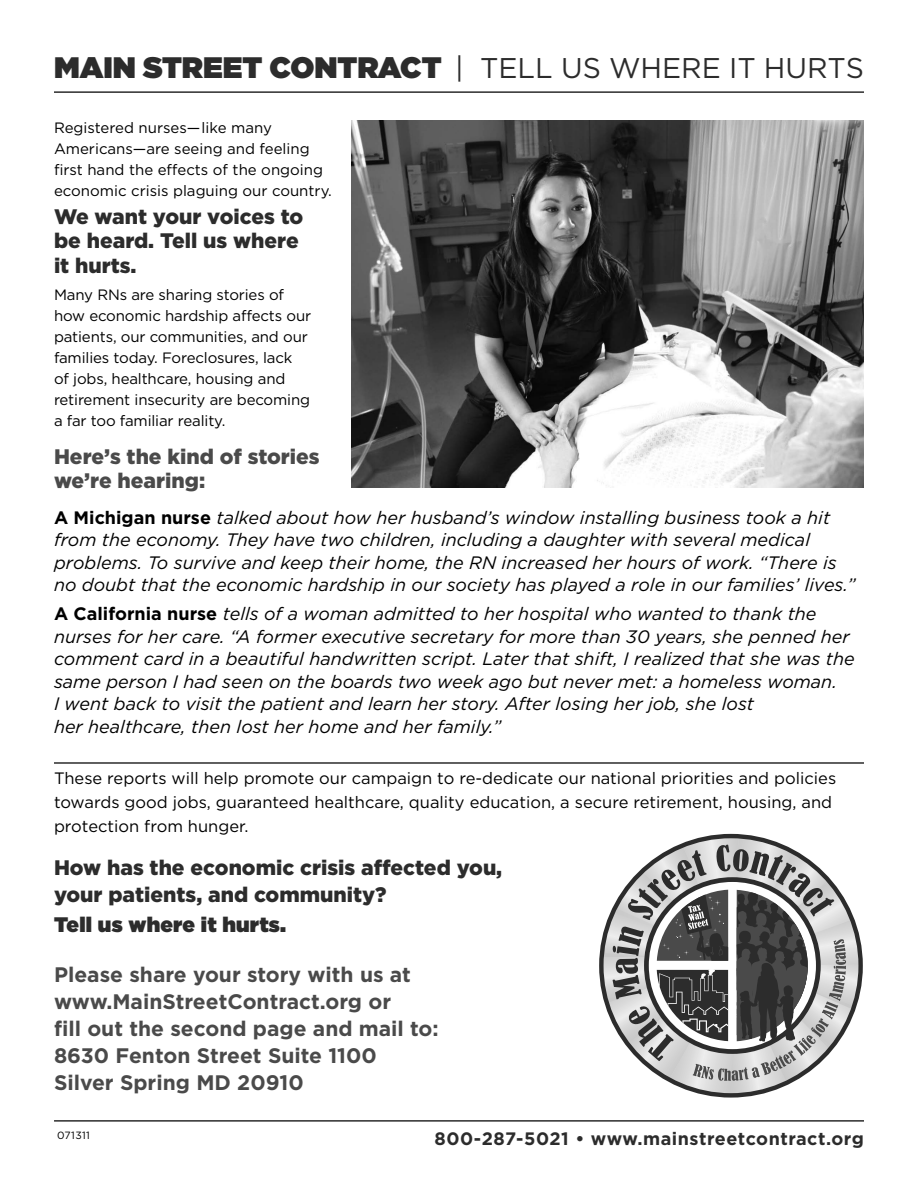
<style>
.page{position:relative;width:918px;height:1188px;background:#fff}
.page>*{position:absolute;margin:0;border:0;box-sizing:border-box;transform-origin:0 0}
.t1{font:28.5px "Gotham";color:#2c2c2c}
.t2{font:700 21px/27px "Gotham";color:#4a4a4a}
.t3{font:900 21px/24px "Gotham";color:#2c2c2c}
.t4{font:900 21px/24px "Gotham";color:#4a4a4a}
.t5{font:900 21px "Gotham";letter-spacing:.01em;color:#2c2c2c}
.t6{font:italic 18px/22.5px "Gotham";color:#000}
.t7{font:700 18px "Gotham";letter-spacing:.03em;color:#2c2c2c}
.t8{font:16.5px/24px "Gotham";color:#000}
.t9{font:15px/21px "Gotham";letter-spacing:-.01em;color:#000}
.t10{font:10.5px "Gotham";letter-spacing:.03em;color:#000}
.s1{font-weight:900;font-size:29.7px}
.s2{font-weight:700;font-style:normal}
</style>
<div class="page">
<hr style="left:54px;top:762px;width:810px;height:2px;background:#2c2c2c">
<svg style="left:599px;top:834px;width:264px;height:264px"></svg>
<svg style="left:601px;top:836px;width:260px;height:259px"></svg>
<hr style="left:54px;top:91px;width:810px;height:2px;background:#2c2c2c">
<hr style="left:54px;top:1120px;width:810px;height:2px;background:#2c2c2c">
<img style="left:351px;top:121px;width:512px;height:367px">
<h1 class="t1" style="left:54px;top:50px;width:811px"><span class="s1">MAIN STREET CONTRACT</span> | TELL US WHERE IT HURTS</h1>
<p class="t9" style="left:54px;top:117px;width:279px">Registered nurses—like many Americans—are seeing and feeling first hand the effects of the ongoing economic crisis plaguing our country.</p>
<p class="t3" style="left:54px;top:205px;width:251px">We want your voices to be heard. Tell us where it hurts.</p>
<p class="t9" style="left:54px;top:284px;width:259px">Many RNs are sharing stories of how economic hardship affects our patients, our communities, and our families today. Foreclosures, lack of jobs, healthcare, housing and retirement insecurity are becoming a far too familiar reality.</p>
<p class="t4" style="left:54px;top:444px;width:267px">Here’s the kind of stories we’re hearing:</p>
<p class="t6" style="left:54px;top:506px;width:803px"><span class="s2">A Michigan nurse</span> talked about how her husband’s window installing business took a hit from the economy. They have two children, including a daughter with several medical problems. To survive and keep their home, the RN increased her hours of work. “There is no doubt that the economic hardship in our society has played a role in our families’ lives.”</p>
<p class="t6" style="left:54px;top:602px;width:802px"><span class="s2">A California nurse</span> tells of a woman admitted to her hospital who wanted to thank the nurses for her care. “A former executive secretary for more than 30 years, she penned her comment card in a beautiful handwritten script. Later that shift, I realized that she was the same person I had seen on the boards two week ago but never met: a homeless woman.<br>I went back to visit the patient and learn her story. After losing her job, she lost<br>her healthcare, then lost her home and her family.”</p>
<p class="t8" style="left:54px;top:766px;width:784px">These reports will help promote our campaign to re-dedicate our national priorities and policies towards good jobs, guaranteed healthcare, quality education, a secure retirement, housing, and protection from hunger.</p>
<p class="t3" style="left:54px;top:854px;width:450px;line-height:27px">How has the economic crisis affected you, your patients, and community?</p>
<p class="t5" style="left:54px;top:910px;width:234px">Tell us where it hurts.</p>
<p class="t2" style="left:54px;top:961px;width:386px">Please share your story with us at www.MainStreetContract.org or<br>fill out the second page and mail to:<br>8630 Fenton Street Suite 1100<br>Silver Spring MD 20910</p>
<p class="t10" style="left:57px;top:1129px;width:34px">071311</p>
<p class="t7" style="left:435px;top:1127px;width:431px">800-287-5021 • www.mainstreetcontract.org</p>
</div>
